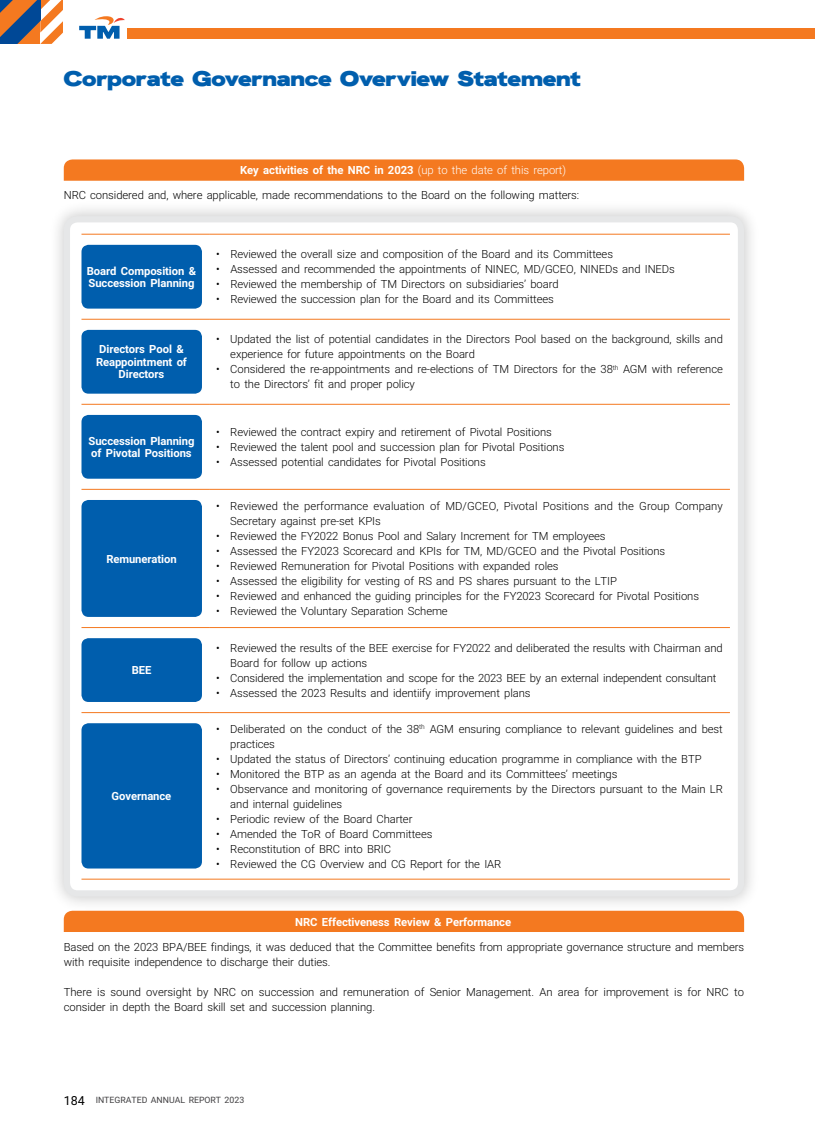
<style>
.page{position:relative;width:815px;height:1134px;background:#fff}
.page>*{position:absolute;margin:0;border:0;box-sizing:border-box;transform-origin:0 0}
.t1{font:900 21.25px "HK Grotesk Wide";letter-spacing:-.015em;color:#005ead}
.t2{font:300 11.25px/15px "Roboto";letter-spacing:-.005em;color:#000}
.t3{font:700 11.25px/12.5px "Roboto";letter-spacing:-.005em;color:#fff}
.t4{font:8.75px "Roboto";color:#414042}
.s1{font-weight:300}
.s2{font-size:12.5px;color:#000}
</style>
<div class="page">
<div style="left:128px;top:28px;width:687px;height:11px;background:#f47920"></div>
<svg style="left:79px;top:16px;width:46px;height:23px"></svg>
<svg style="left:64px;top:159px;width:680px;height:22px;background:#f47d27"></svg>
<div style="left:64px;top:912px;width:680px;height:20px;background:#f47920"></div>
<div style="left:48px;top:200px;width:712px;height:712px;background:#000;opacity:.2"></div>
<div style="left:67px;top:219px;width:674px;height:674px;background:#fff;border-radius:11px"></div>
<div style="left:64px;top:216px;width:680px;height:680px;border:6px solid #e6e7e8;border-radius:11px"></div>
<hr style="left:81px;top:319px;width:128px;height:1px;background:#f47920">
<hr style="left:209px;top:319px;width:521px;height:1px;background:#f47920">
<hr style="left:81px;top:404px;width:128px;height:1px;background:#f47920">
<hr style="left:209px;top:404px;width:521px;height:1px;background:#f47920">
<hr style="left:81px;top:489px;width:128px;height:1px;background:#f47920">
<hr style="left:209px;top:489px;width:521px;height:1px;background:#f47920">
<hr style="left:81px;top:627px;width:128px;height:1px;background:#f47920">
<hr style="left:209px;top:627px;width:521px;height:1px;background:#f47920">
<hr style="left:81px;top:712px;width:128px;height:1px;background:#f47920">
<hr style="left:209px;top:712px;width:521px;height:1px;background:#f47920">
<hr style="left:81px;top:879px;width:128px;height:1px;background:#f47920">
<hr style="left:209px;top:879px;width:521px;height:1px;background:#f47920">
<hr style="left:81px;top:234px;width:128px;height:1px;background:#f47920">
<hr style="left:209px;top:234px;width:521px;height:1px;background:#f47920">
<div style="left:81px;top:245px;width:121px;height:64px;background:#005ead;border-radius:7px"></div>
<div style="left:81px;top:330px;width:121px;height:64px;background:#005ead;border-radius:7px"></div>
<div style="left:81px;top:415px;width:121px;height:64px;background:#005ead;border-radius:7px"></div>
<div style="left:81px;top:500px;width:121px;height:117px;background:#005ead;border-radius:7px"></div>
<div style="left:81px;top:638px;width:121px;height:64px;background:#005ead;border-radius:7px"></div>
<div style="left:81px;top:723px;width:121px;height:145px;background:#005ead;border-radius:7px"></div>
<svg style="left:0;top:0;width:63px;height:44px"></svg>
<h1 class="t1" style="left:64px;top:61px;width:519px">Corporate Governance Overview Statement</h1>
<p class="t3" style="left:240px;top:164px;width:327px">Key activities of the NRC in 2023 <span class="s1">(up to the date of this report)</span></p>
<p class="t2" style="left:64px;top:187px;width:517px">NRC considered and, where applicable, made recommendations to the Board on the following matters:</p>
<p class="t3" style="left:87px;top:264px;width:111px">Board Composition &amp;<br>Succession Planning</p>
<p class="t2" style="left:216px;top:246px;width:398px">• Reviewed the overall size and composition of the Board and its Committees</p>
<p class="t2" style="left:216px;top:261px;width:460px">• Assessed and recommended the appointments of NINEC, MD/GCEO, NINEDs and INEDs</p>
<p class="t2" style="left:216px;top:276px;width:344px">• Reviewed the membership of TM Directors on subsidiaries’ board</p>
<p class="t2" style="left:216px;top:291px;width:339px">• Reviewed the succession plan for the Board and its Committees</p>
<p class="t3" style="left:96px;top:343px;width:92px;text-align:center">Directors Pool &amp;<br>Reappointment of<br>Directors</p>
<p class="t2" style="left:230px;top:332px;width:494px;text-indent:-14px">• Updated the list of potential candidates in the Directors Pool based on the background, skills and experience for future appointments on the Board</p>
<p class="t2" style="left:230px;top:362px;width:494px;text-indent:-14px">• Considered the re-appointments and re-elections of TM Directors for the 38<sup>th</sup> AGM with reference to the Directors’ fit and proper policy</p>
<p class="t3" style="left:89px;top:434px;width:107px">Succession Planning of Pivotal Positions</p>
<p class="t3" style="left:106px;top:552px;width:72px">Remuneration</p>
<p class="t3" style="left:132px;top:664px;width:21px">BEE</p>
<p class="t3" style="left:112px;top:789px;width:61px">Governance</p>
<p class="t2" style="left:216px;top:424px;width:337px">• Reviewed the contract expiry and retirement of Pivotal Positions</p>
<p class="t2" style="left:216px;top:439px;width:350px">• Reviewed the talent pool and succession plan for Pivotal Positions</p>
<p class="t2" style="left:216px;top:454px;width:271px">• Assessed potential candidates for Pivotal Positions</p>
<p class="t2" style="left:230px;top:498px;width:494px;text-indent:-14px">• Reviewed the performance evaluation of MD/GCEO, Pivotal Positions and the Group Company<br>Secretary against pre-set KPIs</p>
<p class="t2" style="left:216px;top:528px;width:391px">• Reviewed the FY2022 Bonus Pool and Salary Increment for TM employees</p>
<p class="t2" style="left:216px;top:543px;width:451px">• Assessed the FY2023 Scorecard and KPIs for TM, MD/GCEO and the Pivotal Positions</p>
<p class="t2" style="left:216px;top:558px;width:344px">• Reviewed Remuneration for Pivotal Positions with expanded roles</p>
<p class="t2" style="left:216px;top:573px;width:402px">• Assessed the eligibility for vesting of RS and PS shares pursuant to the LTIP</p>
<p class="t2" style="left:216px;top:588px;width:484px">• Reviewed and enhanced the guiding principles for the FY2023 Scorecard for Pivotal Positions</p>
<p class="t2" style="left:216px;top:603px;width:233px">• Reviewed the Voluntary Separation Scheme</p>
<p class="t2" style="left:230px;top:640px;width:494px;text-indent:-14px">• Reviewed the results of the BEE exercise for FY2022 and deliberated the results with Chairman and<br>Board for follow up actions</p>
<p class="t2" style="left:216px;top:670px;width:502px">• Considered the implementation and scope for the 2023 BEE by an external independent consultant</p>
<p class="t2" style="left:216px;top:685px;width:316px">• Assessed the 2023 Results and identiify improvement plans</p>
<p class="t2" style="left:230px;top:721px;width:494px;text-indent:-14px">• Deliberated on the conduct of the 38<sup>th</sup> AGM ensuring compliance to relevant guidelines and best practices</p>
<p class="t2" style="left:216px;top:751px;width:487px">• Updated the status of Directors’ continuing education programme in compliance with the BTP</p>
<p class="t2" style="left:216px;top:766px;width:403px">• Monitored the BTP as an agenda at the Board and its Committees’ meetings</p>
<p class="t2" style="left:230px;top:781px;width:494px;text-indent:-14px">• Observance and monitoring of governance requirements by the Directors pursuant to the Main LR and internal guidelines</p>
<p class="t2" style="left:216px;top:811px;width:198px">• Periodic review of the Board Charter</p>
<p class="t2" style="left:216px;top:826px;width:218px">• Amended the ToR of Board Committees</p>
<p class="t2" style="left:216px;top:841px;width:177px">• Reconstitution of BRC into BRIC</p>
<p class="t2" style="left:216px;top:856px;width:287px">• Reviewed the CG Overview and CG Report for the IAR</p>
<p class="t3" style="left:295px;top:915px;width:217px">NRC Effectiveness Review &amp; Performance</p>
<p class="t2" style="left:64px;top:939px;width:682px">Based on the 2023 BPA/BEE findings, it was deduced that the Committee benefits from appropriate governance structure and members with requisite independence to discharge their duties.</p>
<p class="t2" style="left:64px;top:984px;width:682px">There is sound oversight by NRC on succession and remuneration of Senior Management. An area for improvement is for NRC to consider in depth the Board skill set and succession planning.</p>
<p class="t4" style="left:64px;top:1094px;width:182px"><span class="s2">184</span> INTEGRATED ANNUAL REPORT 2023</p>
</div>
